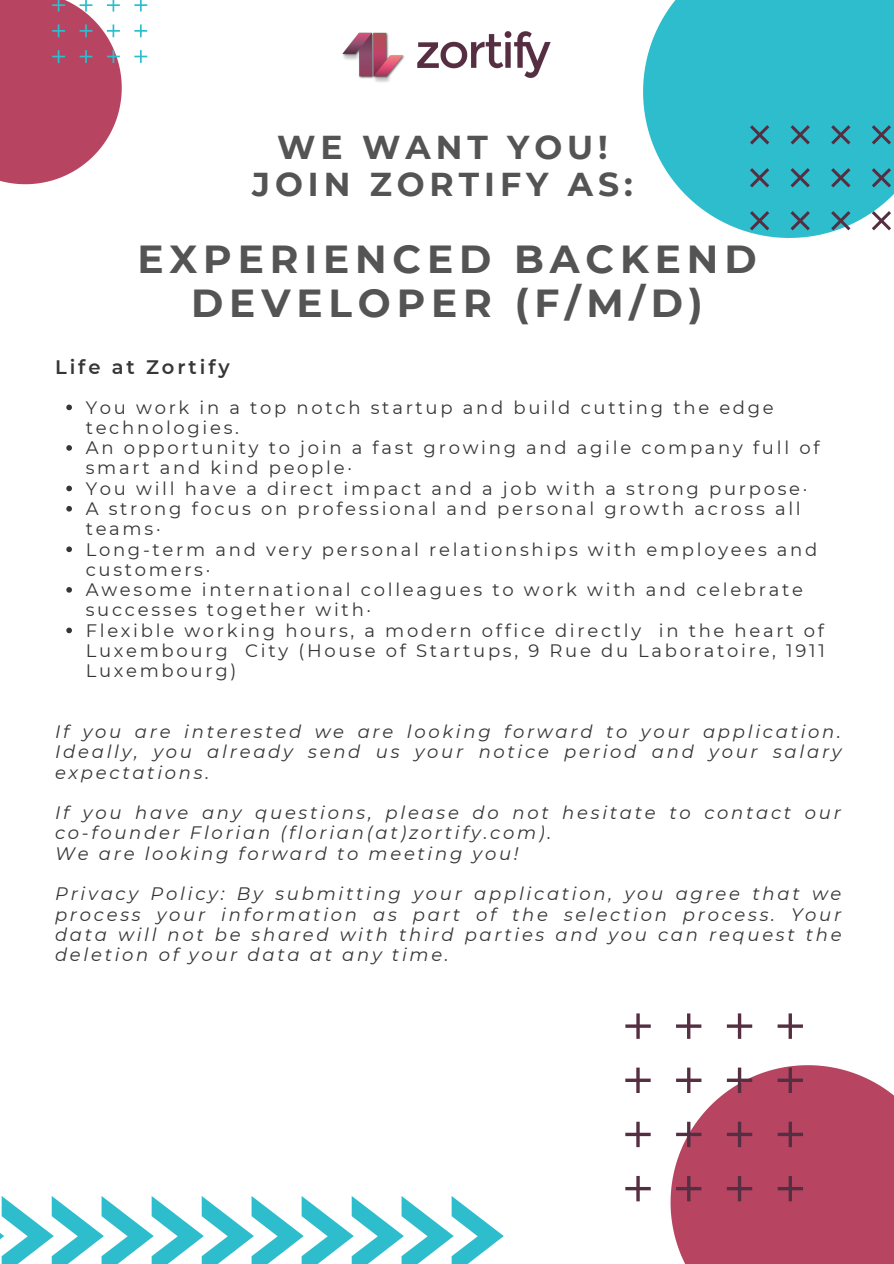
<style>
.page{position:relative;width:894px;height:1264px;background:#fff}
.page>*{position:absolute;margin:0;border:0;box-sizing:border-box;transform-origin:0 0}
.t1{font:700 39px/44px "Montserrat";letter-spacing:.15em;color:#545454;text-align:center}
.t2{font:700 33px "Montserrat";letter-spacing:.15em;color:#545454}
.t3{font:600 19.5px "Montserrat";letter-spacing:.15em;color:#363636}
.t4{font:18px/20.2px "Montserrat";letter-spacing:.15em;color:#363636}
.t5{font:italic 18px/20.2px "Montserrat";letter-spacing:.15em;color:#363636;text-align:justify}
</style>
<div class="page">
<svg style="left:643px;top:0;width:250px;height:233px;background:#48c5d3"></svg>
<svg style="left:0;top:0;width:147px;height:184px"></svg>
<svg style="left:66px;top:404px;width:6px;height:6px"></svg>
<svg style="left:66px;top:445px;width:6px;height:6px"></svg>
<svg style="left:66px;top:485px;width:6px;height:6px"></svg>
<svg style="left:66px;top:506px;width:6px;height:5px"></svg>
<svg style="left:66px;top:546px;width:6px;height:6px"></svg>
<svg style="left:66px;top:587px;width:6px;height:5px"></svg>
<svg style="left:66px;top:627px;width:6px;height:6px"></svg>
<svg style="left:0;top:1196px;width:503px;height:67px"></svg>
<svg style="left:625px;top:1013px;width:268px;height:250px"></svg>
<img style="left:342px;top:31px;width:209px;height:51px">
<svg style="left:749px;top:125px;width:141px;height:113px;background:#40b3c2"></svg>
<p class="t2" style="left:277px;top:127px;width:332px">WE WANT YOU!</p>
<p class="t2" style="left:252px;top:164px;width:382px">JOIN ZORTIFY AS:</p>
<p class="t1" style="left:137px;top:237px;width:620px">EXPERIENCED BACKEND<br>DEVELOPER (F/M/D)</p>
<p class="t3" style="left:55px;top:355px;width:176px">Life at Zortify</p>
<p class="t4" style="left:86px;top:397px;width:689px">You work in a top notch startup and build cutting the edge technologies.</p>
<p class="t4" style="left:86px;top:437px;width:735px">An opportunity to join a fast growing and agile company full of smart and kind people·</p>
<p class="t4" style="left:86px;top:478px;width:723px">You will have a direct impact and a job with a strong purpose·</p>
<p class="t4" style="left:86px;top:498px;width:716px">A strong focus on professional and personal growth across all teams·</p>
<p class="t4" style="left:86px;top:539px;width:733px">Long-term and very personal relationships with employees and customers·</p>
<p class="t4" style="left:86px;top:579px;width:718px">Awesome international colleagues to work with and celebrate successes together with·</p>
<p class="t4" style="left:86px;top:620px;width:740px;text-align:justify">Flexible working hours, a modern office directly in the heart of Luxembourg City (House of Startups, 9 Rue du Laboratoire, 1911<br>Luxembourg)</p>
<p class="t5" style="left:55px;top:721px;width:788px">If you are interested we are looking forward to your application.<br>Ideally, you already send us your notice period and your salary expectations.</p>
<p class="t5" style="left:55px;top:802px;width:787px">If you have any questions, please do not hesitate to contact our co-founder Florian (florian(at)zortify.com).</p>
<p class="t5" style="left:55px;top:843px;width:465px">We are looking forward to meeting you!</p>
<p class="t5" style="left:55px;top:883px;width:787px">Privacy Policy: By submitting your application, you agree that we process your information as part of the selection process. Your data will not be shared with third parties and you can request the deletion of your data at any time.</p>
</div>
